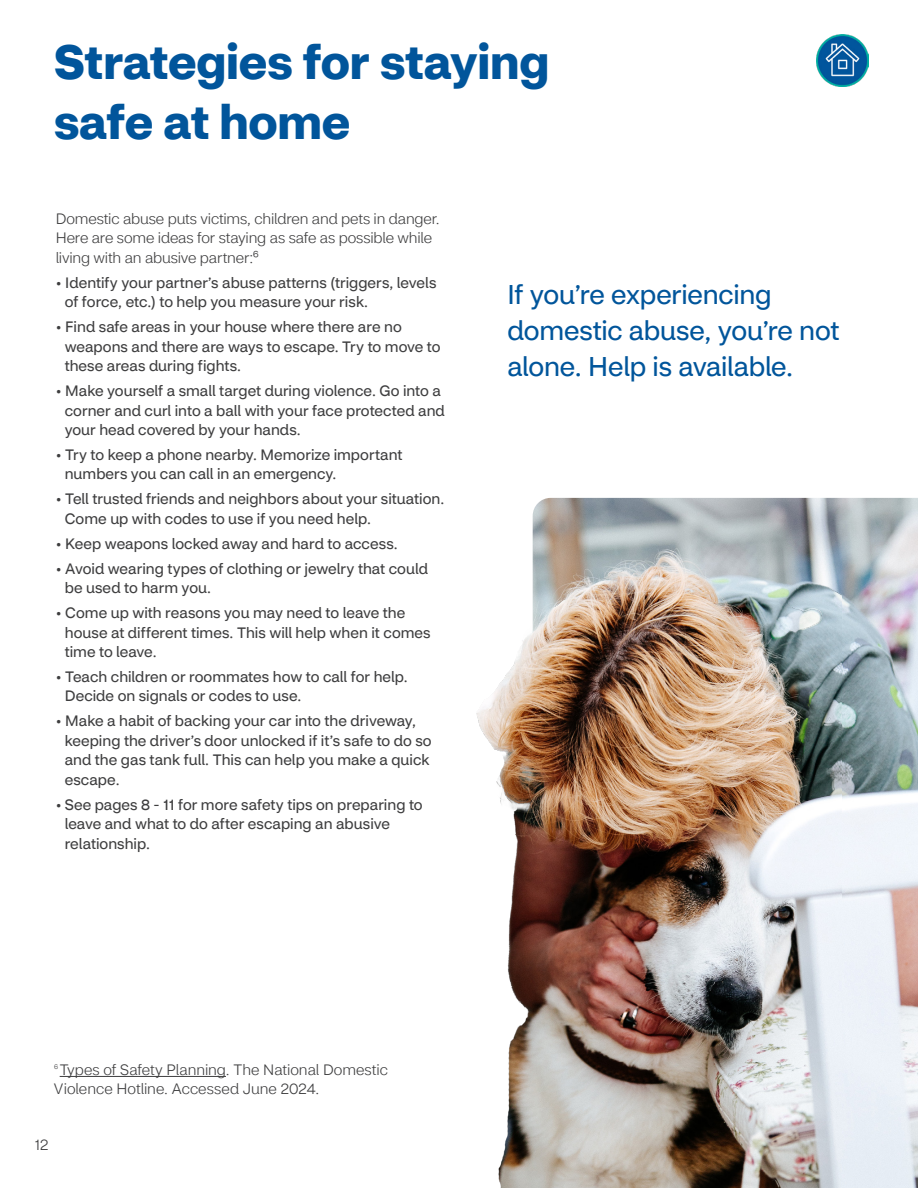
<style>
.page{position:relative;width:918px;height:1188px;background:#fff}
.page>*{position:absolute;margin:0;border:0;box-sizing:border-box;transform-origin:0 0}
.t1{font:700 48px "CVS Health Sans";letter-spacing:-.005em;color:#01559b}
.t2{font:27px/36px "CVS Health Sans";letter-spacing:-.01em;color:#01559b}
.t3{font:15px/19.5px "CVS Health Sans";letter-spacing:.005em;color:#3e3e3f}
.t4{font:300 15px/19.5px "CVS Health Sans";letter-spacing:-.01em;color:#3e3e3f}
.t5{font:300 6.75px "CVS Health Sans";color:#3e3e3f}
</style>
<div class="page">
<hr style="left:60px;top:1076px;width:166px;height:1px;background:#3e3e3f">
<img style="left:817px;top:34px;width:51px;height:53px">
<img style="left:841px;top:498px;width:77px;height:690px">
<img style="left:476px;top:497px;width:365px;height:691px">
<p class="t1" style="left:54px;top:32px;width:497px">Strategies for staying</p>
<h1 class="t1" style="left:54px;top:92px;width:298px">safe at home</h1>
<p class="t4" style="left:56px;top:209px;width:386px">Domestic abuse puts victims, children and pets in danger.<br>Here are some ideas for staying as safe as possible while</p>
<p class="t4" style="left:56px;top:248px;width:205px">living with an abusive partner:⁶</p>
<p class="t3" style="left:65px;top:273px;width:373px;text-indent:-9px">• Identify your partner’s abuse patterns (triggers, levels of force, etc.) to help you measure your risk.</p>
<p class="t3" style="left:65px;top:317px;width:377px;text-indent:-9px">• Find safe areas in your house where there are no weapons and there are ways to escape. Try to move to these areas during fights.</p>
<p class="t3" style="left:65px;top:381px;width:382px;text-indent:-9px">• Make yourself a small target during violence. Go into a corner and curl into a ball with your face protected and your head covered by your hands.</p>
<p class="t3" style="left:65px;top:445px;width:339px;text-indent:-9px">• Try to keep a phone nearby. Memorize important numbers you can call in an emergency.</p>
<p class="t3" style="left:65px;top:489px;width:381px;text-indent:-9px">• Tell trusted friends and neighbors about your situation.<br>Come up with codes to use if you need help.</p>
<p class="t3" style="left:56px;top:534px;width:344px">• Keep weapons locked away and hard to access.</p>
<p class="t3" style="left:65px;top:559px;width:365px;text-indent:-9px">• Avoid wearing types of clothing or jewelry that could be used to harm you.</p>
<p class="t3" style="left:65px;top:603px;width:367px;text-indent:-9px">• Come up with reasons you may need to leave the house at different times. This will help when it comes time to leave.</p>
<p class="t3" style="left:65px;top:667px;width:345px;text-indent:-9px">• Teach children or roommates how to call for help.<br>Decide on signals or codes to use.</p>
<p class="t3" style="left:65px;top:711px;width:369px;text-indent:-9px">• Make a habit of backing your car into the driveway, keeping the driver’s door unlocked if it’s safe to do so and the gas tank full. This can help you make a quick escape.</p>
<p class="t3" style="left:65px;top:795px;width:359px;text-indent:-9px">• See pages 8 - 11 for more safety tips on preparing to leave and what to do after escaping an abusive relationship.</p>
<h2 class="t2" style="left:507px;top:277px;width:334px">If you’re experiencing domestic abuse, you’re not alone. Help is available.</h2>
<p class="t4" style="left:54px;top:1060px;width:336px;text-indent:6px">Types of Safety Planning. The National Domestic<br>Violence Hotline. Accessed June 2024.</p>
<p class="t5" style="left:54px;top:1062px;width:6px">6</p>
<p class="t4" style="left:35px;top:1136px;width:15px">12</p>
</div>
